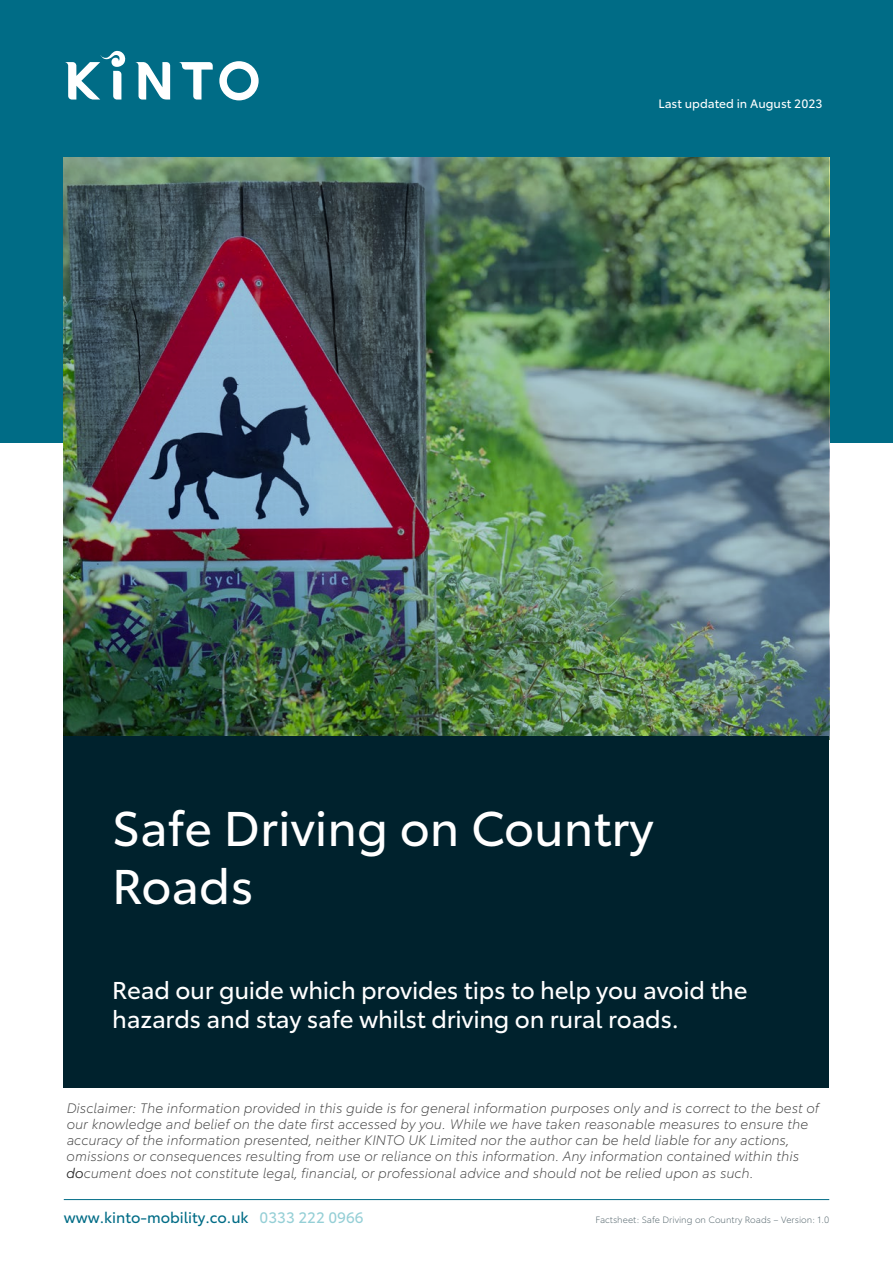
<style>
.page{position:relative;width:893px;height:1263px;background:#fff}
.page>*{position:absolute;margin:0;border:0;box-sizing:border-box;transform-origin:0 0}
.t1{font:48px/57.6px "Toyota Type";color:#fff}
.t2{font:24px/28.3px "Toyota Type";letter-spacing:-.01em;color:#fff}
.t3{font:15px "Toyota Type";color:#006c86}
.t4{font:italic 300 13.5px/16.2px "Toyota Type";color:#404040}
.t5{font:12px "Toyota Type";color:#fff}
.t6{font:300 9px "Toyota Type";color:#506269}
.s1{color:#95cfd6}
</style>
<div class="page">
<hr style="left:64px;top:1199px;width:765px;height:1px;background:#006c86">
<div style="left:0;top:0;width:893px;height:442px;background:#006c86"></div>
<img style="left:64px;top:157px;width:765px;height:579px">
<svg style="left:135px;top:62px;width:35px;height:38px"></svg>
<svg style="left:179px;top:62px;width:34px;height:38px"></svg>
<svg style="left:219px;top:61px;width:40px;height:39px"></svg>
<svg style="left:65px;top:51px;width:61px;height:49px"></svg>
<div style="left:64px;top:736px;width:765px;height:352px;background:#00222d"></div>
<p class="t5" style="left:658px;top:95px;width:166px">Last updated in August 2023</p>
<h1 class="t1" style="left:112px;top:796px;width:543px">Safe Driving on Country<br>Roads</h1>
<h2 class="t2" style="left:112px;top:974px;width:637px">Read our guide which provides tips to help you avoid the hazards and stay safe whilst driving on rural roads.</h2>
<p class="t4" style="left:67px;top:1099px;width:754px">Disclaimer: The information provided in this guide is for general information purposes only and is correct to the best of our knowledge and belief on the date first accessed by you. While we have taken reasonable measures to ensure the accuracy of the information presented, neither KINTO UK Limited nor the author can be held liable for any actions, omissions or consequences resulting from use or reliance on this information. Any information contained within this document does not constitute legal, financial, or professional advice and should not be relied upon as such.</p>
<p class="t3" style="left:64px;top:1206px;width:301px">www.kinto-mobility.co.uk <span class="s1">0333 222 0966</span></p>
<p class="t6" style="left:595px;top:1213px;width:235px">Factsheet: Safe Driving on Country Roads – Version: 1.0</p>
</div>
